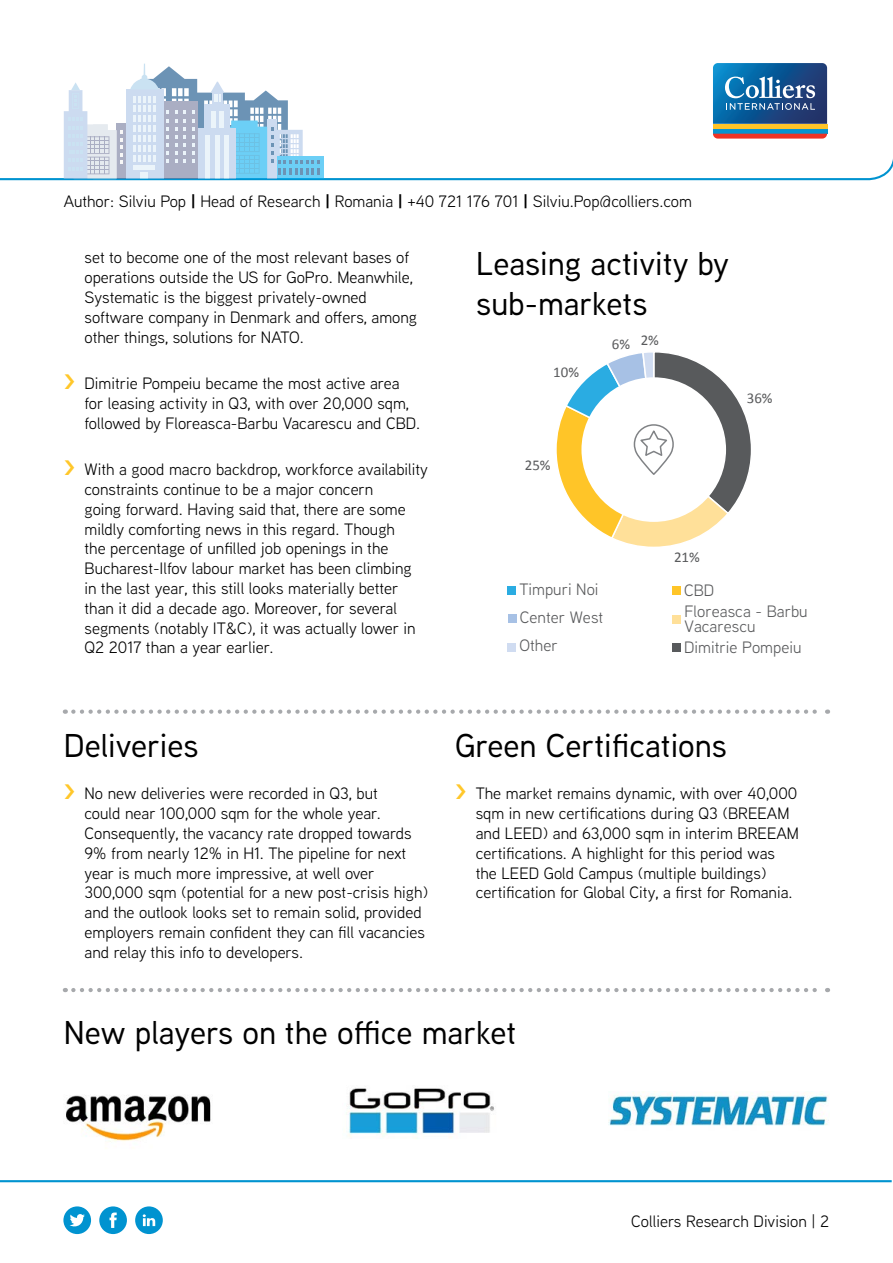
<style>
.page{position:relative;width:893px;height:1263px;background:#fff}
.page>*{position:absolute;margin:0;border:0;box-sizing:border-box;transform-origin:0 0}
.t1{font:500 33px/39.6px "Aaux Next";color:#000}
.t2{font:16.5px/19.8px "Aaux Next";color:#000}
.t3{font:16.5px/15px "Aaux Next";color:#595a5c}
.t4{font:15px "Calibri";color:#595a5c}
.s1{font-weight:700}
.s2{font-weight:900;font-size:21px;color:#ffc72a}
</style>
<div class="page">
<svg style="left:0;top:63px;width:893px;height:117px"></svg>
<svg style="left:711px;top:63px;width:118px;height:78px;background:#4f7799"></svg>
<hr style="left:0;top:1180px;width:892px;height:2px;background:#0093d0">
<div style="left:274px;top:157px;width:50px;height:22px;background:#6ccff6"></div>
<svg style="left:122px;top:124px;width:4px;height:55px"></svg>
<div style="left:126px;top:89px;width:37px;height:90px;background:#ccdbf0"></div>
<svg style="left:130px;top:64px;width:190px;height:115px"></svg>
<div style="left:142px;top:75px;width:5px;height:9px;background:#cae2f2;border-radius:2px"></div>
<svg style="left:64px;top:82px;width:58px;height:97px"></svg>
<svg style="left:73px;top:709px;width:755px;height:5px"></svg>
<img style="left:66px;top:1095px;width:145px;height:47px">
<img style="left:348px;top:1088px;width:146px;height:51px">
<img style="left:609px;top:1092px;width:219px;height:34px">
<svg style="left:73px;top:988px;width:755px;height:4px"></svg>
<div style="left:99px;top:1206px;width:28px;height:28px;background:#0093d0;border-radius:50%"></div>
<svg style="left:110px;top:1212px;width:7px;height:16px"></svg>
<div style="left:63px;top:1206px;width:28px;height:28px;background:#0093d0;border-radius:50%"></div>
<svg style="left:70px;top:1214px;width:15px;height:13px"></svg>
<div style="left:135px;top:1206px;width:28px;height:28px;background:#0093d0;border-radius:50%"></div>
<svg style="left:143px;top:1214px;width:12px;height:12px"></svg>
<div style="left:508px;top:643px;width:8px;height:8px;background:#d0dcf1"></div>
<div style="left:672px;top:615px;width:8px;height:8px;background:#ffe099"></div>
<div style="left:673px;top:586px;width:8px;height:9px;background:#ffc528"></div>
<div style="left:508px;top:587px;width:8px;height:8px;background:#2aace2"></div>
<div style="left:508px;top:615px;width:8px;height:8px;background:#a7c1e5"></div>
<div style="left:672px;top:643px;width:8px;height:8px;background:#585a5c"></div>
<svg style="left:556px;top:352px;width:195px;height:195px"></svg>
<p class="t2" style="left:64px;top:190px;width:630px">Author: Silviu Pop <span class="s1">|</span> Head of Research <span class="s1">|</span> Romania <span class="s1">|</span> +40 721 176 701 <span class="s1">|</span> Silviu.Pop@colliers.com</p>
<p class="t2" style="left:85px;top:247px;width:334px">set to become one of the most relevant bases of operations outside the US for GoPro. Meanwhile, Systematic is the biggest privately-owned software company in Denmark and offers, among other things, solutions for NATO.</p>
<p class="t2" style="left:85px;top:373px;width:337px;text-indent:-21px"><span class="s2">&gt;</span> Dimitrie Pompeiu became the most active area for leasing activity in Q3, with over 20,000 sqm, followed by Floreasca-Barbu Vacarescu and CBD.</p>
<p class="t2" style="left:85px;top:459px;width:345px;text-indent:-21px"><span class="s2">&gt;</span> With a good macro backdrop, workforce availability constraints continue to be a major concern<br>going forward. Having said that, there are some mildly comforting news in this regard. Though<br>the percentage of unfilled job openings in the Bucharest-Ilfov labour market has been climbing<br>in the last year, this still looks materially better than it did a decade ago. Moreover, for several segments (notably IT&amp;C), it was actually lower in Q2 2017 than a year earlier.</p>
<h1 class="t1" style="left:476px;top:243px;width:254px">Leasing activity by sub-markets</h1>
<p class="t4" style="left:553px;top:363px;width:27px">10%</p>
<p class="t4" style="left:525px;top:456px;width:27px">25%</p>
<p class="t4" style="left:612px;top:333px;width:49px">6% 2%</p>
<p class="t4" style="left:747px;top:388px;width:27px">36%</p>
<p class="t3" style="left:520px;top:575px;width:85px;line-height:28px">Timpuri Noi<br>Center West</p>
<p class="t3" style="left:520px;top:637px;width:40px">Other</p>
<p class="t4" style="left:674px;top:547px;width:27px">21%</p>
<p class="t3" style="left:684px;top:582px;width:32px">CBD</p>
<p class="t3" style="left:685px;top:603px;width:125px">Floreasca - Barbu<br>Vacarescu</p>
<p class="t3" style="left:684px;top:639px;width:119px">Dimitrie Pompeiu</p>
<h1 class="t1" style="left:64px;top:724px;width:136px">Deliveries</h1>
<p class="t2" style="left:85px;top:783px;width:345px;text-indent:-21px"><span class="s2">&gt;</span> No new deliveries were recorded in Q3, but<br>could near 100,000 sqm for the whole year.<br>Consequently, the vacancy rate dropped towards 9% from nearly 12% in H1. The pipeline for next year is much more impressive, at well over 300,000 sqm (potential for a new post-crisis high) and the outlook looks set to remain solid, provided employers remain confident they can fill vacancies and relay this info to developers.</p>
<h1 class="t1" style="left:455px;top:724px;width:273px">Green Certifications</h1>
<p class="t2" style="left:476px;top:783px;width:325px;text-indent:-21px"><span class="s2">&gt;</span> The market remains dynamic, with over 40,000 sqm in new certifications during Q3 (BREEAM and LEED) and 63,000 sqm in interim BREEAM certifications. A highlight for this period was the LEED Gold Campus (multiple buildings) certification for Global City, a first for Romania.</p>
<h1 class="t1" style="left:64px;top:1012px;width:454px">New players on the office market</h1>
<p class="t2" style="left:631px;top:1210px;width:199px">Colliers Research Division | 2</p>
</div>
